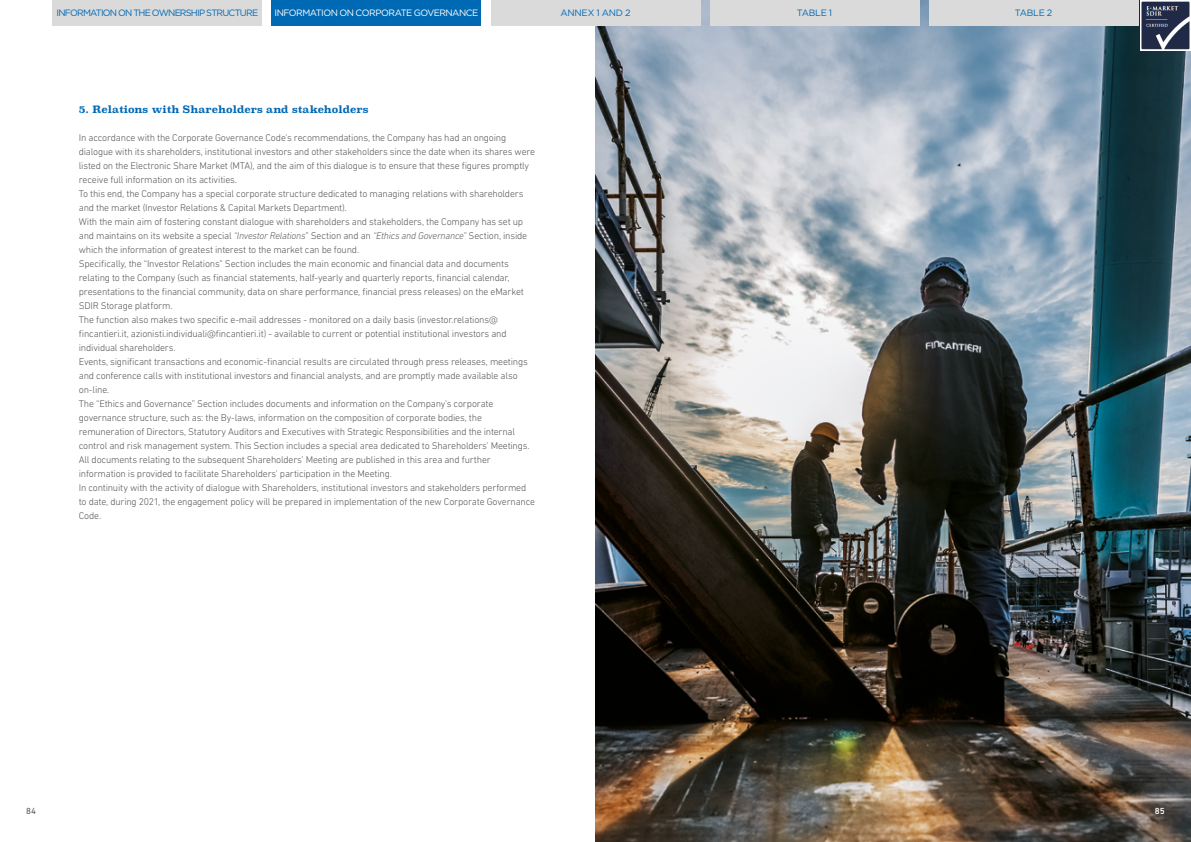
<style>
.page{position:relative;width:1191px;height:842px;background:#fff}
.page>*{position:absolute;margin:0;border:0;box-sizing:border-box;transform-origin:0 0}
.t1{font:700 10px "Superclarendon";color:#0069b4}
.t2{font:300 9.9px/14px "DIN Next LT Pro";letter-spacing:-.02em;color:#575756}
.t3{font:9.2px "Gotham";letter-spacing:-.08em;color:#0069b4}
.t4{font:9.2px "Gotham";letter-spacing:-.055em;color:#fff}
.t5{font:9.2px "Gotham";letter-spacing:-.015em;color:#0069b4}
.t6{font:9px "DIN Next LT Pro";color:#575756}
.t7{font:500 9px "DIN Next LT Pro";color:#fff}
.s1{font-style:italic}
</style>
<div class="page">
<img style="left:595px;top:0;width:596px;height:842px">
<div style="left:52px;top:0;width:210px;height:26px;background:#dadada"></div>
<div style="left:271px;top:0;width:210px;height:26px;background:#0069b4"></div>
<div style="left:490px;top:0;width:210px;height:26px;background:#dadada"></div>
<div style="left:709px;top:0;width:210px;height:26px;background:#dadada"></div>
<div style="left:928px;top:0;width:210px;height:26px;background:#dadada"></div>
<img style="left:1141px;top:0;width:50px;height:50px">
<p class="t3" style="left:56px;top:7px;width:203px">INFORMATION ON THE OWNERSHIP STRUCTURE</p>
<p class="t4" style="left:274px;top:7px;width:205px">INFORMATION ON CORPORATE GOVERNANCE</p>
<p class="t5" style="left:560px;top:7px;width:72px">ANNEX 1 AND 2</p>
<p class="t3" style="left:797px;top:7px;width:37px">TABLE 1</p>
<p class="t3" style="left:1014px;top:7px;width:39px">TABLE 2</p>
<p class="t1" style="left:79px;top:101px;width:291px">5. Relations with Shareholders and stakeholders</p>
<p class="t2" style="left:79px;top:130px;width:458px">In accordance with the Corporate Governance Code’s recommendations, the Company has had an ongoing dialogue with its shareholders, institutional investors and other stakeholders since the date when its shares were listed on the Electronic Share Market (MTA), and the aim of this dialogue is to ensure that these figures promptly receive full information on its activities.<br>To this end, the Company has a special corporate structure dedicated to managing relations with shareholders and the market (Investor Relations &amp; Capital Markets Department).<br>With the main aim of fostering constant dialogue with shareholders and stakeholders, the Company has set up and maintains on its website a special <span class="s1">“Investor Relations</span>” Section and an <span class="s1">“Ethics and Governance”</span> Section, inside which the information of greatest interest to the market can be found.<br>Specifically, the “Investor Relations” Section includes the main economic and financial data and documents relating to the Company (such as financial statements, half-yearly and quarterly reports, financial calendar, presentations to the financial community, data on share performance, financial press releases) on the eMarket SDIR Storage platform.<br>The function also makes two specific e-mail addresses - monitored on a daily basis (investor.relations@ fincantieri.it, azionisti.individuali@fincantieri.it) - available to current or potential institutional investors and individual shareholders.<br>Events, significant transactions and economic-financial results are circulated through press releases, meetings and conference calls with institutional investors and financial analysts, and are promptly made available also on-line.<br>The “Ethics and Governance” Section includes documents and information on the Company’s corporate governance structure, such as: the By-laws, information on the composition of corporate bodies, the remuneration of Directors, Statutory Auditors and Executives with Strategic Responsibilities and the internal control and risk management system. This Section includes a special area dedicated to Shareholders’ Meetings.<br>All documents relating to the subsequent Shareholders’ Meeting are published in this area and further information is provided to facilitate Shareholders’ participation in the Meeting.<br>In continuity with the activity of dialogue with Shareholders, institutional investors and stakeholders performed to date, during 2021, the engagement policy will be prepared in implementation of the new Corporate Governance Code.</p>
<p class="t6" style="left:26px;top:806px;width:11px">84</p>
<p class="t7" style="left:1154px;top:806px;width:11px">85</p>
</div>
